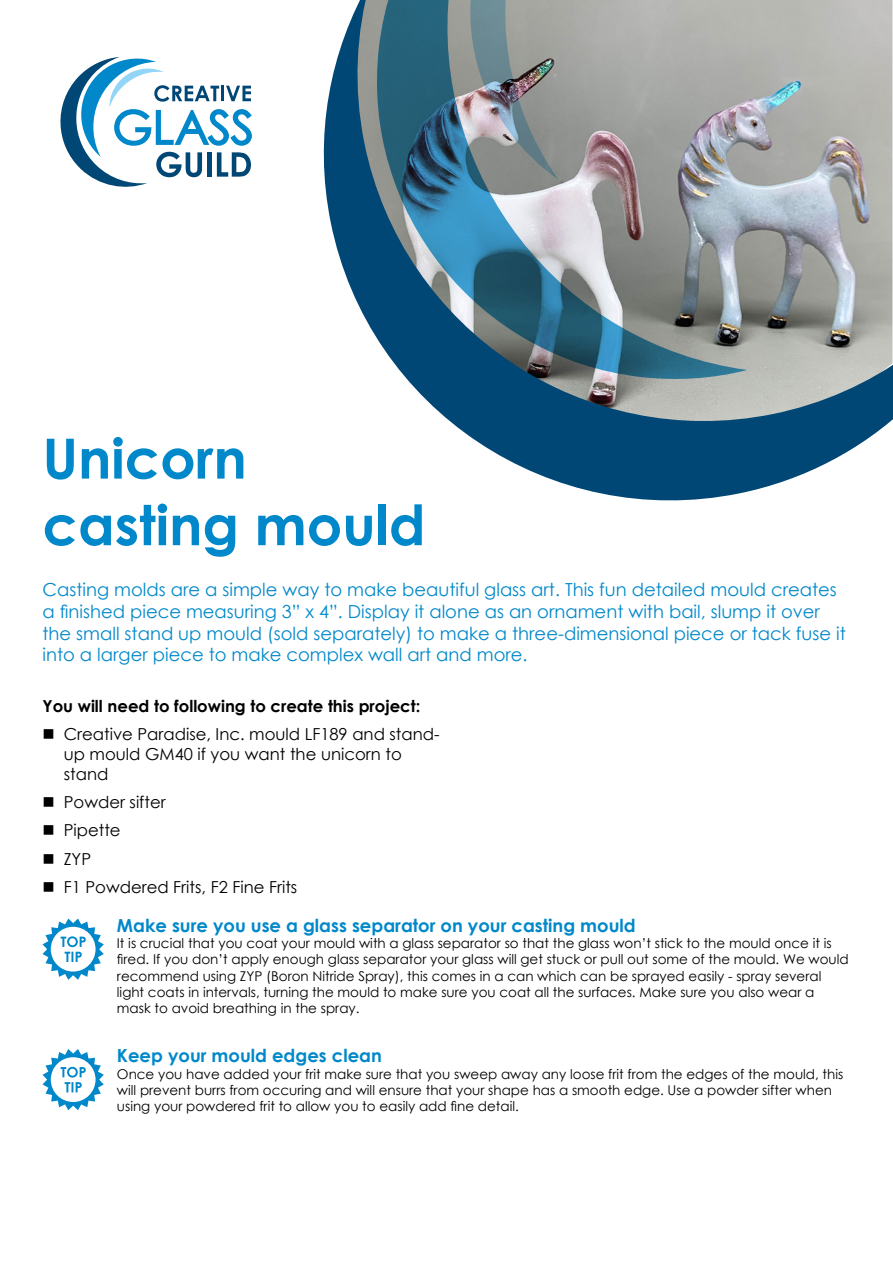
<style>
.page{position:relative;width:893px;height:1263px;background:#fff}
.page>*{position:absolute;margin:0;border:0;box-sizing:border-box;transform-origin:0 0}
.t1{font:700 55.5px/66.6px "Century Gothic";color:#0088ca}
.t2{font:18px/21.6px "Century Gothic";color:#0088ca}
.t3{font:700 18px "Century Gothic";color:#0088ca}
.t4{font:16.5px/28.3px "Century Gothic";color:#000}
.t5{font:700 16.5px "Century Gothic";color:#000}
.t6{font:13.5px/16.2px "Century Gothic";color:#000}
</style>
<div class="page">
<svg style="left:60px;top:57px;width:192px;height:130px"></svg>
<svg style="left:323px;top:0;width:570px;height:501px"></svg>
<svg style="left:360px;top:0;width:387px;height:381px"></svg>
<svg style="left:452px;top:0;width:121px;height:180px"></svg>
<svg style="left:43px;top:918px;width:61px;height:62px"></svg>
<svg style="left:43px;top:1049px;width:61px;height:61px"></svg>
<h1 class="t1" style="left:43px;top:423px;width:384px">Unicorn casting mould</h1>
<p class="t2" style="left:43px;top:579px;width:805px">Casting molds are a simple way to make beautiful glass art. This fun detailed mould creates a finished piece measuring 3” x 4”. Display it alone as an ornament with bail, slump it over the small stand up mould (sold separately) to make a three-dimensional piece or tack fuse it into a larger piece to make complex wall art and more.</p>
<p class="t5" style="left:43px;top:693px;width:379px">You will need to following to create this project:</p>
<p class="t4" style="left:64px;top:724px;width:377px;line-height:19.8px">Creative Paradise, Inc. mould LF189 and stand&shy;up mould GM40 if you want the unicorn to stand</p>
<p class="t4" style="left:64px;top:788px;width:235px">Powder sifter<br>Pipette<br>ZYP<br>F1 Powdered Frits, F2 Fine Frits</p>
<h2 class="t3" style="left:117px;top:912px;width:520px">Make sure you use a glass separator on your casting mould</h2>
<p class="t6" style="left:117px;top:935px;width:733px">It is crucial that you coat your mould with a glass separator so that the glass won’t stick to the mould once it is fired. If you don’t apply enough glass separator your glass will get stuck or pull out some of the mould. We would recommend using ZYP (Boron Nitride Spray), this comes in a can which can be sprayed easily - spray several light coats in intervals, turning the mould to make sure you coat all the surfaces. Make sure you also wear a mask to avoid breathing in the spray.</p>
<h2 class="t3" style="left:117px;top:1042px;width:266px">Keep your mould edges clean</h2>
<p class="t6" style="left:117px;top:1065px;width:728px">Once you have added your frit make sure that you sweep away any loose frit from the edges of the mould, this will prevent burrs from occuring and will ensure that your shape has a smooth edge. Use a powder sifter when using your powdered frit to allow you to easily add fine detail.</p>
</div>
